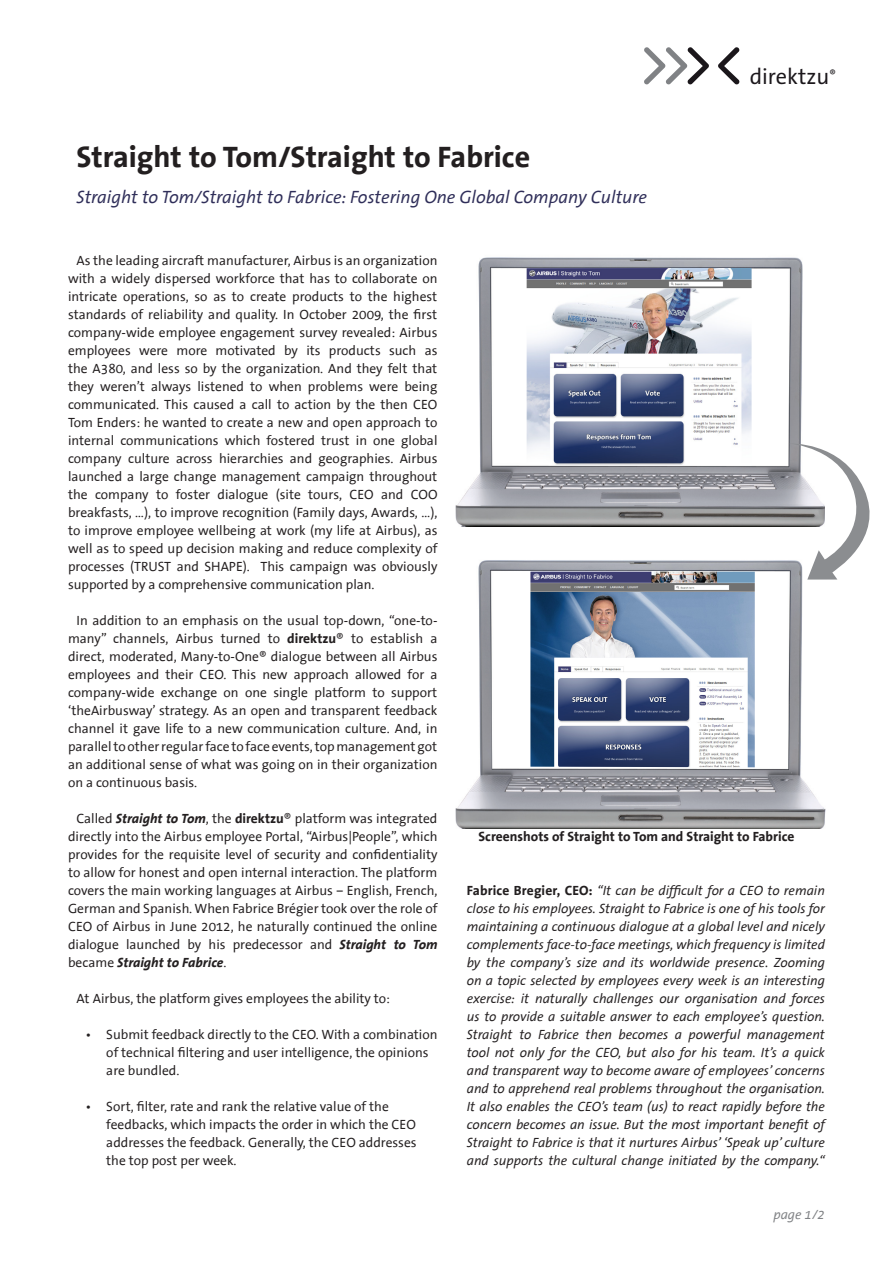
<style>
.page{position:relative;width:893px;height:1263px;background:#fff}
.page>*{position:absolute;margin:0;border:0;box-sizing:border-box;transform-origin:0 0}
.t1{font:700 30px "The Sans Office";color:#231f20}
.t2{font:22.35px "The Sans Office";color:#1b171b}
.t3{font:italic 18px "The Sans Office";color:#2f2e59}
.Standardabsatz_Block{font:13.5px/18px "The Sans Office";color:#231f20;text-align:justify}
.Aufzählung_mit_Bulle{font:italic 13.5px/18px "The Sans Office";color:#231f20;text-align:justify}
.Aufzählung_mit_Bulle-2{font:13.5px/18px "The Sans Office";color:#231f20}
.Aufzählung_mit_Bulle-3{font:700 13.5px "The Sans Office";color:#231f20}
.t4{font:italic 13.5px "The Sans Office";color:#808285}
.s1{font-weight:700}
.s2{font-weight:700;font-style:italic}
.s3{font-weight:700;font-style:normal}
</style>
<div class="page">
<svg style="left:644px;top:47px;width:65px;height:38px"></svg>
<svg style="left:718px;top:47px;width:22px;height:38px"></svg>
<img style="left:455px;top:560px;width:381px;height:268px">
<img style="left:530px;top:572px;width:225px;height:195px">
<img style="left:455px;top:257px;width:348px;height:269px">
<img style="left:527px;top:268px;width:225px;height:197px">
<svg style="left:789px;top:441px;width:81px;height:138px"></svg>
<p class="t1" style="left:77px;top:140px;width:455px">Straight to Tom/Straight to Fabrice</p>
<p class="t3" style="left:77px;top:186px;width:572px">Straight to Tom/Straight to Fabrice: Fostering One Global Company Culture</p>
<h2 class="t2" style="left:750px;top:65px;width:88px">direktzu<sup>®</sup></h2>
<p class="Standardabsatz_Block" style="left:68px;top:252px;width:371px;text-indent:9px">As the leading aircraft manufacturer, Airbus is an organization with a widely dispersed workforce that has to collaborate on intricate operations, so as to create products to the highest standards of reliability and quality. In October 2009, the first company-wide employee engagement survey revealed: Airbus employees were more motivated by its products such as the A380, and less so by the organization. And they felt that they weren’t always listened to when problems were being communicated. This caused a call to action by the then CEO Tom Enders: he wanted to create a new and open approach to internal communications which fostered trust in one global company culture across hierarchies and geographies. Airbus launched a large change management campaign throughout the company to foster dialogue (site tours, CEO and COO breakfasts, …), to improve recognition (Family days, Awards, …), to improve employee wellbeing at work (my life at Airbus), as well as to speed up decision making and reduce complexity of processes (TRUST and SHAPE). This campaign was obviously supported by a comprehensive communication plan.</p>
<p class="Standardabsatz_Block" style="left:68px;top:612px;width:371px;text-indent:9px">In addition to an emphasis on the usual top-down, “one-to&shy;many” channels, Airbus turned to <span class="s1">direktzu</span>® to establish a direct, moderated, Many-to-One® dialogue between all Airbus employees and their CEO. This new approach allowed for a company-wide exchange on one single platform to support ‘theAirbusway’ strategy. As an open and transparent feedback channel it gave life to a new communication culture. And, in parallel to other regular face to face events, top management got an additional sense of what was going on in their organization on a continuous basis.</p>
<p class="Standardabsatz_Block" style="left:68px;top:810px;width:371px;text-indent:9px">Called <span class="s2">Straight to Tom</span>, the <span class="s1">direktzu</span>® platform was integrated directly into the Airbus employee Portal, “Airbus|People”, which provides for the requisite level of security and confidentiality to allow for honest and open internal interaction. The platform covers the main working languages at Airbus – English, French, German and Spanish. When Fabrice Brégier took over the role of CEO of Airbus in June 2012, he naturally continued the online dialogue launched by his predecessor and <span class="s2">Straight to Tom </span>became <span class="s2">Straight to Fabrice</span>.</p>
<p class="Standardabsatz_Block" style="left:77px;top:990px;width:315px">At Airbus, the platform gives employees the ability to:</p>
<p class="Aufzählung_mit_Bulle-2" style="left:106px;top:1026px;width:333px;text-indent:-21px">• Submit feedback directly to the CEO. With a combination of technical filtering and user intelligence, the opinions are bundled.</p>
<p class="Aufzählung_mit_Bulle-2" style="left:106px;top:1098px;width:312px;text-indent:-21px">• Sort, filter, rate and rank the relative value of the feedbacks, which impacts the order in which the CEO addresses the feedback. Generally, the CEO addresses the top post per week.</p>
<p class="Aufzählung_mit_Bulle-3" style="left:478px;top:829px;width:317px">Screenshots of Straight to Tom and Straight to Fabrice</p>
<p class="Aufzählung_mit_Bulle" style="left:467px;top:882px;width:360px"><span class="s3">Fabrice Bregier, CEO:</span> “It can be difficult for a CEO to remain close to his employees. Straight to Fabrice is one of his tools for maintaining a continuous dialogue at a global level and nicely complements face-to-face meetings, which frequency is limited by the company’s size and its worldwide presence. Zooming on a topic selected by employees every week is an interesting exercise: it naturally challenges our organisation and forces us to provide a suitable answer to each employee’s question.<br>Straight to Fabrice then becomes a powerful management tool not only for the CEO, but also for his team. It’s a quick and transparent way to become aware of employees’ concerns and to apprehend real problems throughout the organisation.<br>It also enables the CEO’s team (us) to react rapidly before the concern becomes an issue. But the most important benefit of Straight to Fabrice is that it nurtures Airbus’ ‘Speak up’ culture and supports the cultural change initiated by the company.“</p>
<p class="t4" style="left:773px;top:1207px;width:53px">page 1/2</p>
</div>
